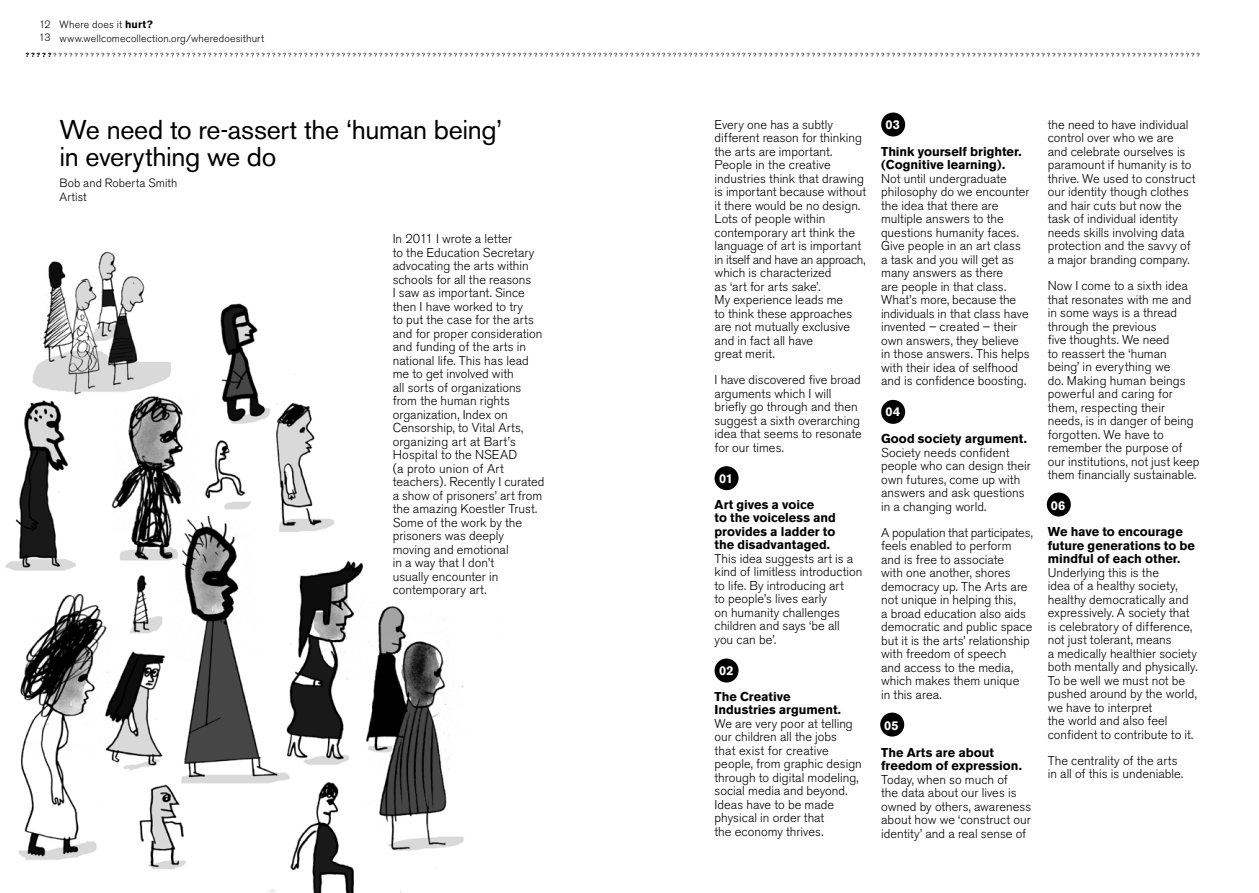
<style>
.page{position:relative;width:1259px;height:893px;background:#fff}
.page>*{position:absolute;margin:0;border:0;box-sizing:border-box;transform-origin:0 0}
.t1{font:27px/27px "Akzidenz Grotesk BE";letter-spacing:-.01em;color:#000}
.t2{font:300 12.75px/13.5px "Akzidenz Grotesk BE";color:#000}
.t3{font:700 12.75px/13.5px "Akzidenz Grotesk BE";color:#000}
.t4{font:700 12.75px "Akzidenz Grotesk BE";letter-spacing:.015em;color:#fff}
.t5{font:300 12px/13.5px "Akzidenz Grotesk BE";letter-spacing:.005em;color:#000}
.t6{font:300 10.5px/13.4px "Akzidenz Grotesk BE";letter-spacing:.015em;color:#000}
.t7{font:6px "Akzidenz Grotesk BE";color:#000}
.s1{font-family:"Akzidenz Grotesk BE Super"}
.s2{font-weight:700}
</style>
<div class="page">
<div style="left:881px;top:113px;width:24px;height:24px;background:#000;border-radius:50%"></div>
<div style="left:880px;top:713px;width:24px;height:24px;background:#000;border-radius:50%"></div>
<div style="left:714px;top:659px;width:24px;height:23px;background:#000;border-radius:50%"></div>
<div style="left:714px;top:466px;width:24px;height:24px;background:#000;border-radius:50%"></div>
<div style="left:881px;top:400px;width:24px;height:24px;background:#000;border-radius:50%"></div>
<div style="left:1046px;top:492px;width:24px;height:24px;background:#000;border-radius:50%"></div>
<img style="left:5px;top:251px;width:500px;height:642px">
<p class="t6" style="left:39px;top:18px;width:13px;line-height:12.6px">12<br>13</p>
<p class="t7" style="left:26px;top:52px;width:1175px"><span class="s1">?????</span>???????????????????????????????????????????????????????????????????????????????????????????????????????????????????????????????????????????????????????????????????????????????????????????????????????????????????????</p>
<p class="t6" style="left:60px;top:18px;width:206px">Where does it <span class="s2">hurt? </span>www.wellcomecollection.org/wheredoesithurt</p>
<h1 class="t1" style="left:60px;top:116px;width:444px">We need to re-assert the ‘human being’ in everything we do</h1>
<p class="t5" style="left:60px;top:177px;width:119px">Bob and Roberta Smith<br>Artist</p>
<p class="t2" style="left:393px;top:232px;width:153px">In 2011 I wrote a letter<br>to the Education Secretary advocating the arts within schools for all the reasons<br>I saw as important. Since then I have worked to try<br>to put the case for the arts and for proper consideration and funding of the arts in national life. This has lead me to get involved with<br>all sorts of organizations from the human rights organization, Index on<br>Censorship, to Vital Arts, organizing art at Bart’s<br>Hospital to the NSEAD<br>(a proto union of Art teachers). Recently I curated a show of prisoners’ art from the amazing Koestler Trust.<br>Some of the work by the prisoners was deeply moving and emotional<br>in a way that I don’t<br>usually encounter in contemporary art.</p>
<p class="t2" style="left:714px;top:118px;width:153px">Every one has a subtly different reason for thinking the arts are important.<br>People in the creative industries think that drawing is important because without it there would be no design.<br>Lots of people within contemporary art think the language of art is important in itself and have an approach, which is characterized<br>as ‘art for arts sake’.<br>My experience leads me<br>to think these approaches are not mutually exclusive and in fact all have<br>great merit.</p>
<p class="t2" style="left:714px;top:373px;width:149px">I have discovered five broad arguments which I will briefly go through and then suggest a sixth overarching idea that seems to resonate for our times.</p>
<p class="t4" style="left:719px;top:471px;width:16px">01</p>
<p class="t3" style="left:714px;top:498px;width:123px">Art gives a voice<br>to the voiceless and provides a ladder to the disadvantaged.</p>
<p class="t2" style="left:714px;top:552px;width:149px">This idea suggests art is a kind of limitless introduction to life. By introducing art<br>to people’s lives early<br>on humanity challenges children and says ‘be all<br>you can be’.</p>
<p class="t4" style="left:719px;top:663px;width:16px">02</p>
<p class="t3" style="left:714px;top:690px;width:128px">The Creative<br>Industries argument.</p>
<p class="t2" style="left:714px;top:717px;width:149px">We are very poor at telling our children all the jobs<br>that exist for creative people, from graphic design through to digital modeling, social media and beyond.<br>Ideas have to be made physical in order that<br>the economy thrives.</p>
<p class="t4" style="left:885px;top:117px;width:16px">03</p>
<p class="t3" style="left:881px;top:145px;width:142px">Think yourself brighter. (Cognitive learning).</p>
<p class="t2" style="left:881px;top:172px;width:150px">Not until undergraduate philosophy do we encounter the idea that there are multiple answers to the questions humanity faces.<br>Give people in an art class a task and you will get as many answers as there<br>are people in that class.<br>What’s more, because the individuals in that class have invented – created – their own answers, they believe in those answers. This helps with their idea of selfhood and is confidence boosting.</p>
<p class="t4" style="left:885px;top:404px;width:16px">04</p>
<p class="t3" style="left:881px;top:432px;width:147px">Good society argument.</p>
<p class="t2" style="left:881px;top:446px;width:151px">Society needs confident people who can design their own futures, come up with answers and ask questions in a changing world.</p>
<p class="t2" style="left:881px;top:526px;width:153px">A population that participates, feels enabled to perform and is free to associate<br>with one another, shores democracy up. The Arts are not unique in helping this,<br>a broad education also aids democratic and public space but it is the arts’ relationship with freedom of speech<br>and access to the media, which makes them unique<br>in this area.</p>
<p class="t4" style="left:884px;top:718px;width:16px">05</p>
<p class="t3" style="left:881px;top:745px;width:142px">The Arts are about freedom of expression.</p>
<p class="t2" style="left:881px;top:773px;width:151px">Today, when so much of<br>the data about our lives is owned by others, awareness about how we ‘construct our identity’ and a real sense of</p>
<p class="t2" style="left:1047px;top:118px;width:149px">the need to have individual control over who we are and celebrate ourselves is paramount if humanity is to thrive. We used to construct our identity though clothes and hair cuts but now the task of individual identity needs skills involving data protection and the savvy of a major branding company.</p>
<p class="t2" style="left:1047px;top:279px;width:153px">Now I come to a sixth idea that resonates with me and in some ways is a thread through the previous<br>five thoughts. We need<br>to reassert the ‘human being’ in everything we<br>do. Making human beings powerful and caring for them, respecting their needs, is in danger of being forgotten. We have to remember the purpose of our institutions, not just keep them financially sustainable.</p>
<p class="t4" style="left:1050px;top:498px;width:16px">06</p>
<p class="t3" style="left:1047px;top:525px;width:149px">We have to encourage future generations to be mindful of each other.</p>
<p class="t2" style="left:1047px;top:566px;width:151px">Underlying this is the<br>idea of a healthy society, healthy democratically and expressively. A society that is celebratory of difference, not just tolerant, means<br>a medically healthier society both mentally and physically.<br>To be well we must not be pushed around by the world, we have to interpret<br>the world and also feel confident to contribute to it.</p>
<p class="t2" style="left:1047px;top:754px;width:137px">The centrality of the arts in all of this is undeniable.</p>
</div>
